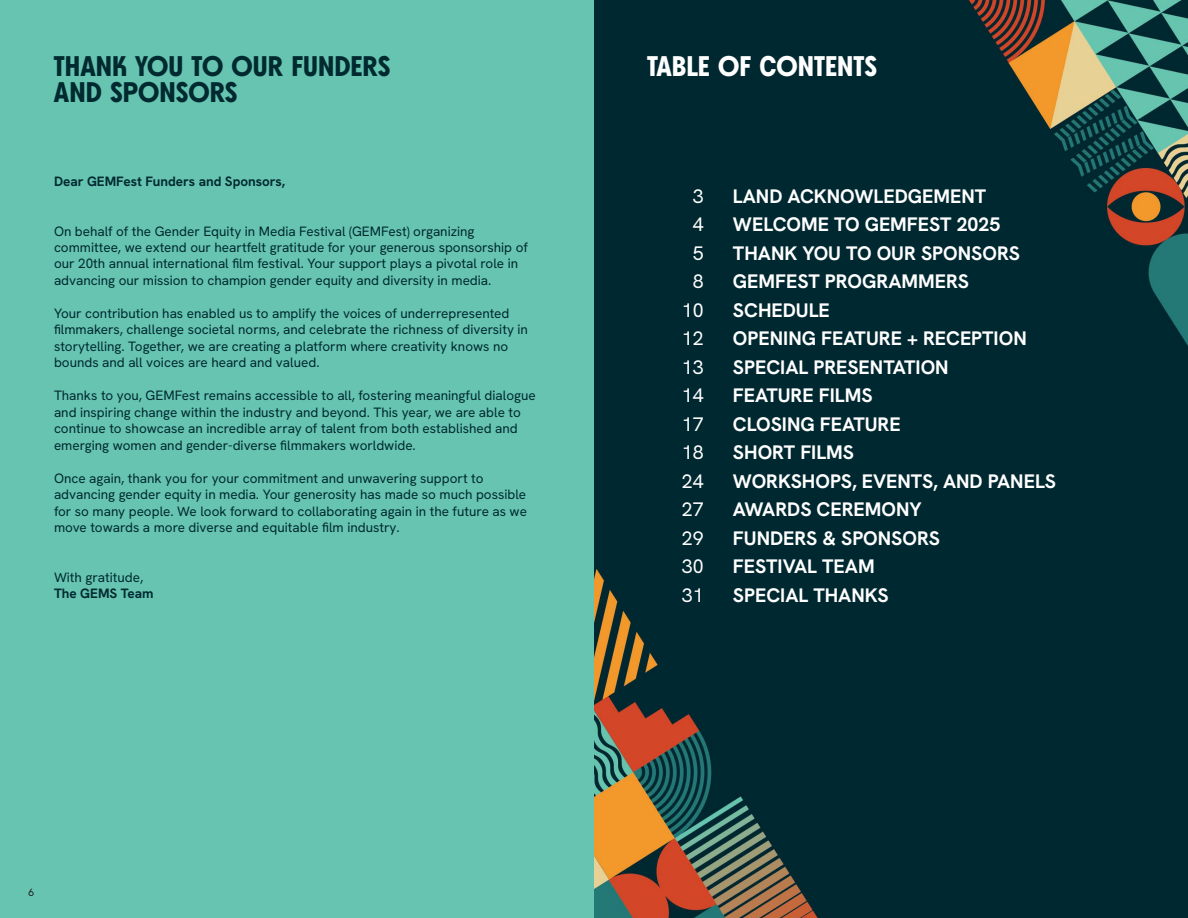
<style>
.page{position:relative;width:1188px;height:918px;background:#fff}
.page>*{position:absolute;margin:0;border:0;box-sizing:border-box;transform-origin:0 0}
.t1{font:700 28.5px "BN Axel Grotesk";color:#002930}
.t2{font:700 28.5px "BN Axel Grotesk";color:#fff}
.t3{font:700 19.5px/28.5px "Hanken Grotesk";color:#fff}
.t4{font:19.5px/28.5px "Hanken Grotesk";color:#fff;text-align:center}
.t5{font:13.5px/16.5px "Hanken Grotesk";color:#002930}
.t6{font:700 13.5px "Hanken Grotesk";color:#002930}
.t7{font:10.5px "Hanken Grotesk";color:#221f20}
</style>
<div class="page">
<img style="left:593px;top:0;width:595px;height:918px">
<div style="left:0;top:0;width:593px;height:918px;background:#66c4b0"></div>
<h1 class="t1" style="left:54px;top:50px;width:338px">THANK YOU TO OUR FUNDERS</h1>
<h1 class="t2" style="left:647px;top:49px;width:232px">TABLE OF CONTENTS</h1>
<h1 class="t1" style="left:54px;top:75px;width:185px">AND SPONSORS</h1>
<p class="t6" style="left:54px;top:173px;width:233px">Dear GEMFest Funders and Sponsors,</p>
<p class="t5" style="left:54px;top:222px;width:475px">On behalf of the Gender Equity in Media Festival (GEMFest) organizing committee, we extend our heartfelt gratitude for your generous sponsorship of our 20th annual international film festival. Your support plays a pivotal role in advancing our mission to champion gender equity and diversity in media.</p>
<p class="t5" style="left:54px;top:305px;width:476px">Your contribution has enabled us to amplify the voices of underrepresented filmmakers, challenge societal norms, and celebrate the richness of diversity in storytelling. Together, we are creating a platform where creativity knows no bounds and all voices are heard and valued.</p>
<p class="t5" style="left:54px;top:387px;width:483px">Thanks to you, GEMFest remains accessible to all, fostering meaningful dialogue and inspiring change within the industry and beyond. This year, we are able to continue to showcase an incredible array of talent from both established and emerging women and gender-diverse filmmakers worldwide.</p>
<p class="t5" style="left:54px;top:470px;width:475px">Once again, thank you for your commitment and unwavering support to advancing gender equity in media. Your generosity has made so much possible for so many people. We look forward to collaborating again in the future as we move towards a more diverse and equitable film industry.</p>
<p class="t5" style="left:54px;top:569px;width:91px">With gratitude,</p>
<p class="t6" style="left:54px;top:585px;width:101px">The GEMS Team</p>
<h2 class="t4" style="left:682px;top:181px;width:23px">3<br>4<br>5<br>8<br>10<br>12<br>13<br>14<br>17<br>18<br>24<br>27<br>29<br>30<br>31</h2>
<p class="t3" style="left:733px;top:181px;width:325px">LAND ACKNOWLEDGEMENT<br>WELCOME TO GEMFEST 2025<br>THANK YOU TO OUR SPONSORS<br>GEMFEST PROGRAMMERS<br>SCHEDULE<br>OPENING FEATURE + RECEPTION<br>SPECIAL PRESENTATION<br>FEATURE FILMS<br>CLOSING FEATURE<br>SHORT FILMS<br>WORKSHOPS, EVENTS, AND PANELS<br>AWARDS CEREMONY<br>FUNDERS &amp; SPONSORS<br>FESTIVAL TEAM<br>SPECIAL THANKS</p>
<p class="t7" style="left:28px;top:885px;width:7px">6</p>
</div>
